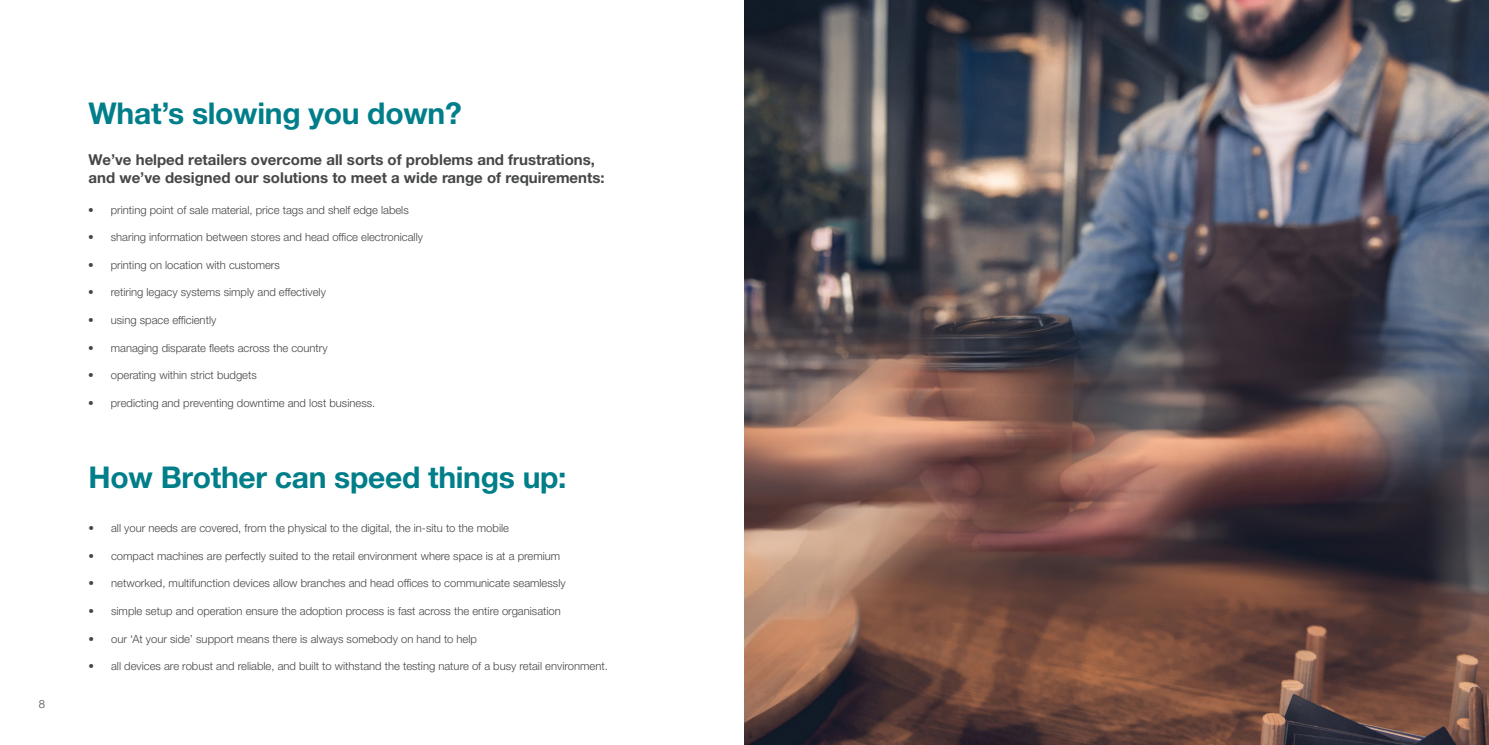
<style>
.page{position:relative;width:1489px;height:745px;background:#fff}
.page>*{position:absolute;margin:0;border:0;box-sizing:border-box;transform-origin:0 0}
.t1{font:700 30px "Helvetica Neue LTW1 G";letter-spacing:-.01em;color:#007e89}
.t2{font:700 15px/17.5px "Helvetica Neue LTW1 G";color:#454647}
.t3{font:300 11.25px "Helvetica Neue LTW1 G";color:#454647}
</style>
<div class="page">
<img style="left:744px;top:0;width:744px;height:744px">
<p class="t3" style="left:39px;top:696px;width:8px">8</p>
<p class="t1" style="left:89px;top:95px;width:374px">What’s slowing you down?</p>
<p class="t2" style="left:89px;top:151px;width:517px">We’ve helped retailers overcome all sorts of problems and frustrations, and we’ve designed our solutions to meet a wide range of requirements:</p>
<p class="t3" style="left:88px;top:203px;width:322px">• printing point of sale material, price tags and shelf edge labels</p>
<p class="t3" style="left:88px;top:230px;width:336px">• sharing information between stores and head office electronically</p>
<p class="t3" style="left:88px;top:258px;width:193px">• printing on location with customers</p>
<p class="t3" style="left:88px;top:285px;width:239px">• retiring legacy systems simply and effectively</p>
<p class="t3" style="left:88px;top:313px;width:129px">• using space efficiently</p>
<p class="t3" style="left:88px;top:340px;width:241px">• managing disparate fleets across the country</p>
<p class="t3" style="left:88px;top:368px;width:170px">• operating within strict budgets</p>
<p class="t3" style="left:88px;top:395px;width:288px">• predicting and preventing downtime and lost business.</p>
<p class="t1" style="left:89px;top:459px;width:479px">How Brother can speed things up:</p>
<p class="t3" style="left:89px;top:521px;width:422px">• all your needs are covered, from the physical to the digital, the in-situ to the mobile</p>
<p class="t3" style="left:89px;top:548px;width:473px">• compact machines are perfectly suited to the retail environment where space is at a premium</p>
<p class="t3" style="left:89px;top:576px;width:478px">• networked, multifunction devices allow branches and head offices to communicate seamlessly</p>
<p class="t3" style="left:89px;top:603px;width:474px">• simple setup and operation ensure the adoption process is fast across the entire organisation</p>
<p class="t3" style="left:89px;top:631px;width:390px">• our ‘At your side’ support means there is always somebody on hand to help</p>
<p class="t3" style="left:89px;top:658px;width:520px">• all devices are robust and reliable, and built to withstand the testing nature of a busy retail environment.</p>
</div>
